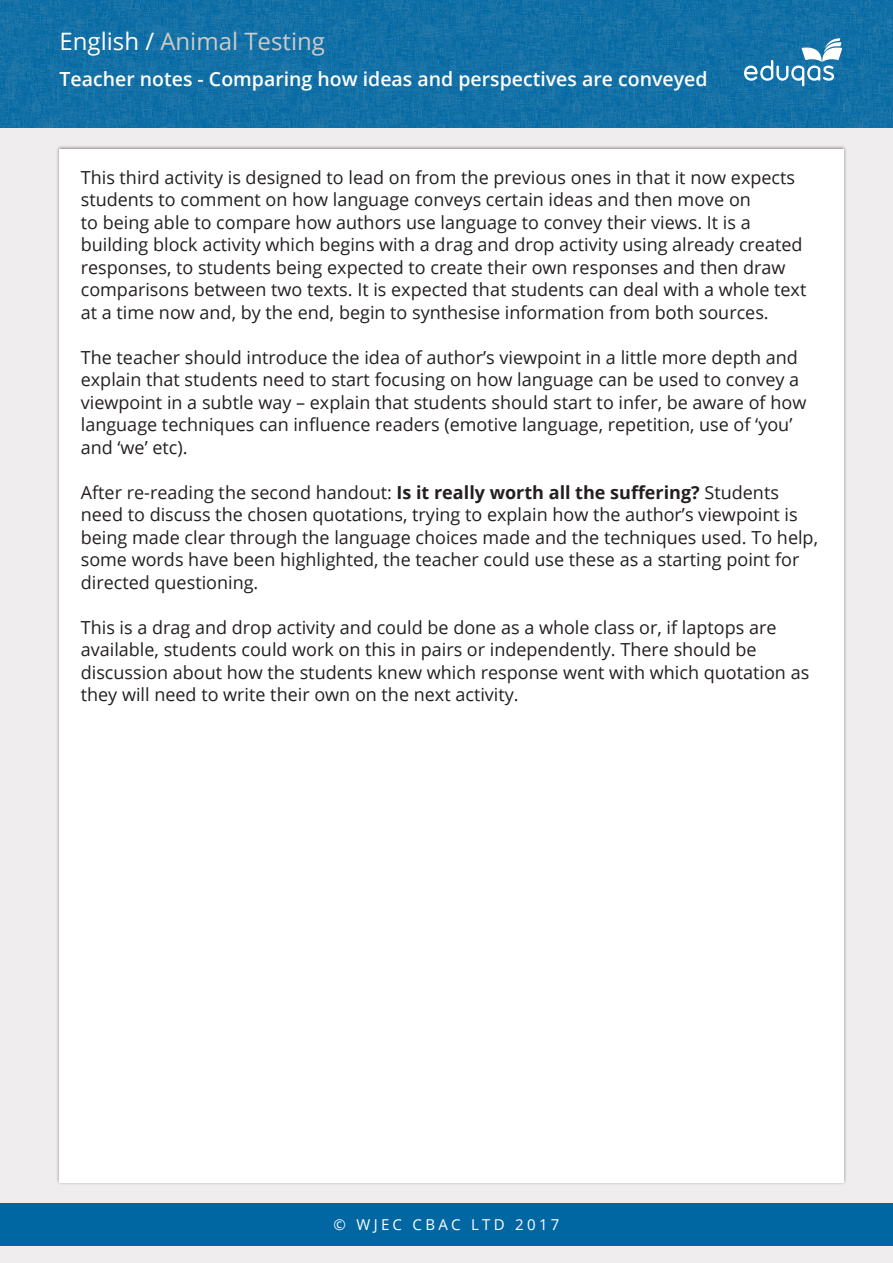
<style>
.page{position:relative;width:893px;height:1263px;background:#f0edee}
.page>*{position:absolute;margin:0;border:0;box-sizing:border-box;transform-origin:0 0}
.t1{font:24px "Open Sans";color:#cbcbca}
.t2{font:600 19.5px "Open Sans";color:#fff}
.t3{font:18px/22.5px "Open Sans";color:#231f20}
.t4{font:15px "Open Sans";letter-spacing:.22em;color:#fff}
.s1{color:#fff}
.s2{font-weight:700}
</style>
<div class="page">
<img style="left:0;top:0;width:893px;height:128px">
<svg style="left:744px;top:38px;width:98px;height:48px;background:#4790b9"></svg>
<div style="left:0;top:1203px;width:893px;height:43px;background:#0067a3"></div>
<div style="left:60px;top:149px;width:784px;height:1033px;background:#fff"></div>
<h1 class="t1" style="left:60px;top:25px;width:267px"><span class="s1">English /</span> Animal Testing</h1>
<p class="t2" style="left:60px;top:66px;width:649px">Teacher notes - Comparing how ideas and perspectives are conveyed</p>
<p class="t3" style="left:81px;top:166px;width:727px">This third activity is designed to lead on from the previous ones in that it now expects students to comment on how language conveys certain ideas and then move on<br>to being able to compare how authors use language to convey their views. It is a building block activity which begins with a drag and drop activity using already created responses, to students being expected to create their own responses and then draw comparisons between two texts. It is expected that students can deal with a whole text at a time now and, by the end, begin to synthesise information from both sources.</p>
<p class="t3" style="left:81px;top:346px;width:727px">The teacher should introduce the idea of author’s viewpoint in a little more depth and explain that students need to start focusing on how language can be used to convey a viewpoint in a subtle way – explain that students should start to infer, be aware of how language techniques can influence readers (emotive language, repetition, use of ‘you’ and ‘we’ etc).</p>
<p class="t3" style="left:81px;top:481px;width:739px">After re-reading the second handout: <span class="s2">Is it really worth all the suffering?</span> Students need to discuss the chosen quotations, trying to explain how the author’s viewpoint is being made clear through the language choices made and the techniques used. To help, some words have been highlighted, the teacher could use these as a starting point for directed questioning.</p>
<p class="t3" style="left:81px;top:616px;width:730px">This is a drag and drop activity and could be done as a whole class or, if laptops are available, students could work on this in pairs or independently. There should be discussion about how the students knew which response went with which quotation as they will need to write their own on the next activity.</p>
<p class="t4" style="left:333px;top:1214px;width:227px">© WJEC CBAC LTD 2017</p>
</div>
